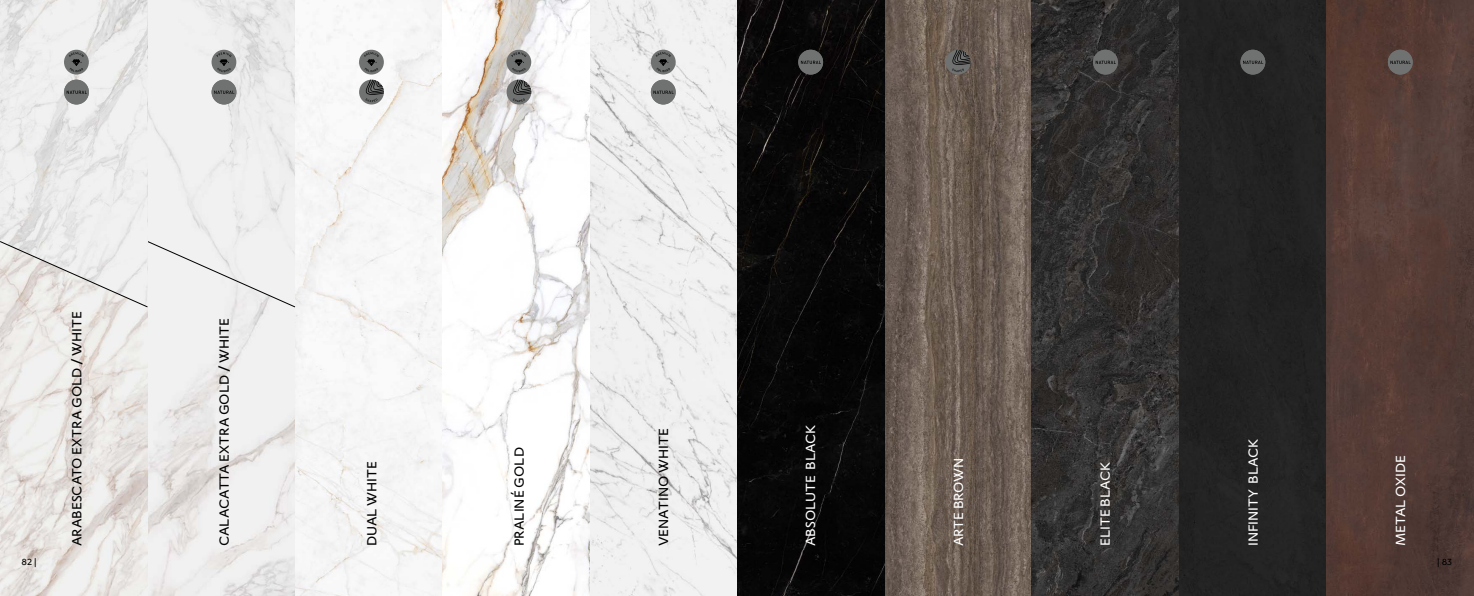
<style>
.page{position:relative;width:1474px;height:596px;background:#fff}
.page>*{position:absolute;margin:0;border:0;box-sizing:border-box;transform-origin:0 0}
.t1{font:13.12px "London";color:#000}
.t2{font:13.12px "London";color:#fff}
.t3{font:8.75px "London";color:#000}
.s1{font-weight:700}
</style>
<div class="page">
<img style="left:0;top:0;width:1473px;height:595px">
<div style="left:651px;top:50px;width:24px;height:24px;background:#707271;border-radius:50%"></div>
<svg style="left:655px;top:52px;width:16px;height:20px"></svg>
<div style="left:651px;top:80px;width:24px;height:24px;background:#707271;border-radius:50%"></div>
<svg style="left:653px;top:83px;width:20px;height:19px"></svg>
<div style="left:359px;top:50px;width:25px;height:24px;background:#707271;border-radius:50%"></div>
<svg style="left:364px;top:52px;width:15px;height:20px"></svg>
<div style="left:359px;top:80px;width:25px;height:24px;background:#707271;border-radius:50%"></div>
<svg style="left:365px;top:80px;width:19px;height:22px"></svg>
<div style="left:506px;top:50px;width:25px;height:24px;background:#707271;border-radius:50%"></div>
<svg style="left:511px;top:52px;width:15px;height:20px"></svg>
<div style="left:506px;top:80px;width:25px;height:24px;background:#707271;border-radius:50%"></div>
<svg style="left:512px;top:80px;width:19px;height:22px"></svg>
<div style="left:945px;top:50px;width:25px;height:24px;background:#707271;border-radius:50%"></div>
<svg style="left:951px;top:50px;width:19px;height:22px"></svg>
<div style="left:1093px;top:50px;width:24px;height:24px;background:#707271;border-radius:50%"></div>
<svg style="left:1095px;top:53px;width:20px;height:19px"></svg>
<div style="left:798px;top:50px;width:25px;height:24px;background:#707271;border-radius:50%"></div>
<svg style="left:801px;top:53px;width:20px;height:19px"></svg>
<div style="left:1240px;top:50px;width:25px;height:24px;background:#707271;border-radius:50%"></div>
<svg style="left:1243px;top:53px;width:20px;height:19px"></svg>
<div style="left:1387px;top:50px;width:25px;height:24px;background:#707271;border-radius:50%"></div>
<svg style="left:1390px;top:53px;width:20px;height:19px"></svg>
<img style="left:0;top:0;width:295px;height:241px">
<div style="left:211px;top:50px;width:25px;height:24px;background:#707271;border-radius:50%"></div>
<svg style="left:216px;top:52px;width:16px;height:20px"></svg>
<div style="left:212px;top:80px;width:24px;height:24px;background:#707271;border-radius:50%"></div>
<svg style="left:214px;top:83px;width:20px;height:19px"></svg>
<svg style="left:0;top:241px;width:295px;height:66px"></svg>
<div style="left:64px;top:50px;width:25px;height:24px;background:#707271;border-radius:50%"></div>
<svg style="left:69px;top:52px;width:15px;height:20px"></svg>
<div style="left:64px;top:80px;width:25px;height:24px;background:#707271;border-radius:50%"></div>
<svg style="left:67px;top:83px;width:20px;height:19px"></svg>
<p class="t1" style="left:69px;top:546px;width:237px;rotate:-90deg">ARABESCATO EXTRA GOLD <span class="s1">/</span> WHITE</p>
<p class="t1" style="left:216px;top:546px;width:230px;rotate:-90deg">CALACATTA EXTRA GOLD <span class="s1">/</span> WHITE</p>
<p class="t1" style="left:363px;top:546px;width:87px;rotate:-90deg">DUAL WHITE</p>
<p class="t1" style="left:511px;top:546px;width:100px;rotate:-90deg">PRALINÉ GOLD</p>
<p class="t1" style="left:655px;top:546px;width:119px;rotate:-90deg">VENATINO WHITE</p>
<p class="t2" style="left:802px;top:546px;width:123px;rotate:-90deg">ABSOLUTE BLACK</p>
<p class="t2" style="left:950px;top:546px;width:90px;rotate:-90deg">ARTE BROWN</p>
<p class="t2" style="left:1097px;top:546px;width:86px;rotate:-90deg">ELITE BLACK</p>
<p class="t2" style="left:1244px;top:546px;width:109px;rotate:-90deg">INFINITY BLACK</p>
<p class="t2" style="left:1392px;top:546px;width:93px;rotate:-90deg">METAL OXIDE</p>
<p class="t3" style="left:22px;top:556px;width:17px">82 |</p>
<p class="t3" style="left:1436px;top:556px;width:17px">| 83</p>
</div>
